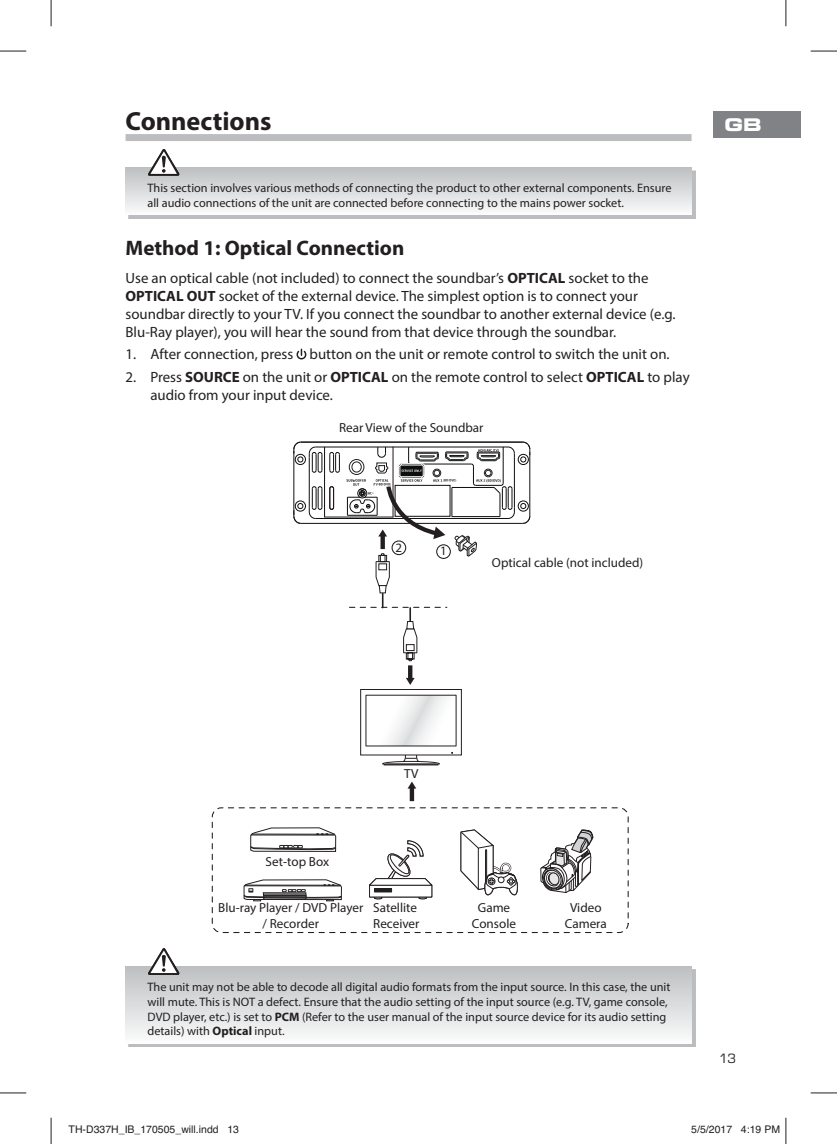
<style>
.page{position:relative;width:837px;height:1144px;background:#fff}
.page>*{position:absolute;margin:0;border:0;box-sizing:border-box;transform-origin:0 0}
.t1{font:700 26.25px "Myriad Pro";color:#231f20}
.t2{font:700 21px "Myriad Pro";color:#231f20}
.t3{font:17.5px "Eurostile Bold Extended Two";color:#fff}
.t4{font:14.88px/17.8px "Myriad Pro";color:#231f20}
.t5{font:14px "Eurostile";color:#231f20}
.t6{font:13.12px/15.8px "Myriad Pro";color:#231f20;text-align:center}
.t7{font:12.78px "Myriad Pro";color:#231f20}
.t8{font:12.25px/14.7px "Myriad Pro";color:#231f20}
.t9{font:10.5px "Helvetica";color:#231f20}
.s1{font-weight:700}
</style>
<div class="page">
<div style="left:713px;top:111px;width:87px;height:26px;background:#808285"></div>
<div style="left:125px;top:134px;width:566px;height:7px;background:#bbbdc0"></div>
<svg style="left:296px;top:348px;width:11px;height:11px"></svg>
<div style="left:129px;top:170px;width:566px;height:48px;background:#bbbdc0"></div>
<div style="left:125px;top:167px;width:566px;height:48px;background:linear-gradient(to bottom,#bcbec0,#fafafa)"></div>
<svg style="left:148px;top:149px;width:31px;height:27px"></svg>
<img style="left:129px;top:969px;width:566px;height:78px">
<div style="left:125px;top:966px;width:566px;height:77px;background:linear-gradient(to bottom,#bcbec1,#fbfbfb)"></div>
<svg style="left:148px;top:948px;width:31px;height:27px"></svg>
<hr style="left:309px;top:458px;width:1px;height:50px;background:#0d0e0e">
<hr style="left:324px;top:447px;width:1px;height:70px;background:#0d0e0e">
<hr style="left:301px;top:523px;width:221px;height:1px;background:#0d0e0e">
<hr style="left:315px;top:518px;width:193px;height:1px;background:#0d0e0e">
<hr style="left:315px;top:447px;width:193px;height:1px;background:#0d0e0e">
<hr style="left:301px;top:442px;width:221px;height:1px;background:#0d0e0e">
<svg style="left:329px;top:452px;width:11px;height:21px"></svg>
<hr style="left:293px;top:458px;width:1px;height:50px;background:#0d0e0e">
<svg style="left:293px;top:442px;width:29px;height:31px"></svg>
<svg style="left:293px;top:486px;width:29px;height:38px"></svg>
<hr style="left:325px;top:517px;width:68px;height:1px;background:#231815">
<svg style="left:329px;top:486px;width:5px;height:24px"></svg>
<svg style="left:407px;top:781px;width:10px;height:21px"></svg>
<svg style="left:243px;top:879px;width:99px;height:22px"></svg>
<svg style="left:250px;top:827px;width:86px;height:25px"></svg>
<div style="left:212px;top:807px;width:416px;height:126px;border:1px dashed #231f20;border-radius:9px"></div>
<svg style="left:460px;top:829px;width:58px;height:66px"></svg>
<svg style="left:373px;top:897px;width:9px;height:2px"></svg>
<svg style="left:418px;top:897px;width:9px;height:2px"></svg>
<div style="left:374px;top:889px;width:17px;height:3px;border:1px solid #231f20"></div>
<svg style="left:369px;top:840px;width:64px;height:46px"></svg>
<svg style="left:540px;top:829px;width:53px;height:64px"></svg>
<svg style="left:0;top:51px;width:26px;height:1px"></svg>
<svg style="left:810px;top:51px;width:26px;height:1px"></svg>
<svg style="left:0;top:1092px;width:26px;height:1px"></svg>
<svg style="left:810px;top:1092px;width:26px;height:1px"></svg>
<svg style="left:51px;top:0;width:1px;height:26px"></svg>
<svg style="left:51px;top:1118px;width:1px;height:26px"></svg>
<svg style="left:785px;top:0;width:1px;height:26px"></svg>
<svg style="left:785px;top:1118px;width:1px;height:26px"></svg>
<svg style="left:346px;top:442px;width:184px;height:323px"></svg>
<h1 class="t1" style="left:125px;top:111px;width:147px">Connections</h1>
<h3 class="t3" style="left:724px;top:118px;width:39px">GB</h3>
<p class="t8" style="left:147px;top:181px;width:525px">This section involves various methods of connecting the product to other external components. Ensure all audio connections of the unit are connected before connecting to the mains power socket.</p>
<h2 class="t2" style="left:125px;top:240px;width:280px">Method 1: Optical Connection</h2>
<p class="t4" style="left:125px;top:270px;width:551px">Use an optical cable (not included) to connect the soundbar’s <span class="s1">OPTICAL</span> socket to the <span class="s1">OPTICAL OUT</span> socket of the external device. The simplest option is to connect your soundbar directly to your TV. If you connect the soundbar to another external device (e.g.<br>Blu-Ray player), you will hear the sound from that device through the soundbar.</p>
<p class="t4" style="left:125px;top:346px;width:545px">1. After connection, press button on the unit or remote control to switch the unit on.</p>
<p class="t4" style="left:150px;top:369px;width:540px;text-indent:-25px">2. Press <span class="s1">SOURCE</span> on the unit or <span class="s1">OPTICAL</span> on the remote control to select <span class="s1">OPTICAL</span> to play audio from your input device.</p>
<p class="t6" style="left:339px;top:420px;width:146px">Rear View of the Soundbar</p>
<p class="t7" style="left:395px;top:542px;width:8px">2</p>
<p class="t7" style="left:440px;top:546px;width:8px">1</p>
<p class="t6" style="left:492px;top:555px;width:153px">Optical cable (not included)</p>
<p class="t6" style="left:404px;top:767px;width:16px">TV</p>
<p class="t6" style="left:265px;top:854px;width:65px">Set-top Box</p>
<p class="t6" style="left:218px;top:901px;width:146px">Blu-ray Player / DVD Player / Recorder</p>
<p class="t6" style="left:373px;top:901px;width:48px;text-align:left">Satellite<br>Receiver</p>
<p class="t6" style="left:472px;top:901px;width:46px">Game<br>Console</p>
<p class="t6" style="left:564px;top:901px;width:43px">Video<br>Camera</p>
<p class="t8" style="left:147px;top:980px;width:524px">The unit may not be able to decode all digital audio formats from the input source. In this case, the unit will mute. This is NOT a defect. Ensure that the audio setting of the input source (e.g. TV, game console, DVD player, etc.) is set to <span class="s1">PCM</span> (Refer to the user manual of the input source device for its audio setting details) with <span class="s1">Optical</span> input.</p>
<p class="t5" style="left:718px;top:1050px;width:19px">13</p>
<p class="t9" style="left:69px;top:1126px;width:172px">TH-D337H_IB_170505_will.indd 13</p>
<p class="t9" style="left:691px;top:1126px;width:90px">5/5/2017 4:19 PM</p>
</div>
